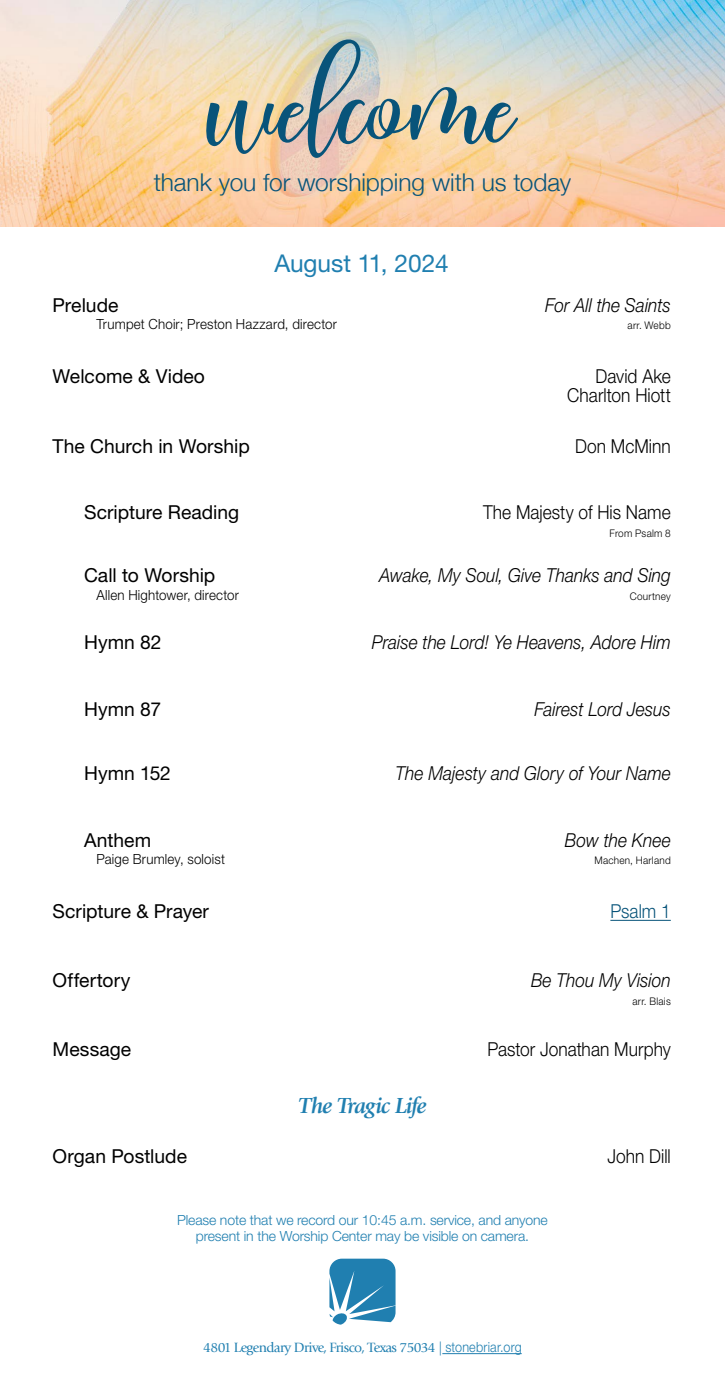
<style>
.page{position:relative;width:725px;height:1386px;background:#fff}
.page>*{position:absolute;margin:0;border:0;box-sizing:border-box;transform-origin:0 0}
.t1{font:119px "Malficent Script";color:#08547a}
.t2{font:300 24.5px "Helvetica Neue";color:#08547a}
.t3{font:24.5px "Helvetica Neue LT Std";color:#207fb0}
.t4{font:italic 700 22.75px "Giovanni Std";letter-spacing:-.055em;color:#207fb0}
.t5{font:italic 300 19.25px "Helvetica Neue LT Std";color:#000;scale:.9 1}
.t6{font:19.25px "Helvetica Neue LT Std";color:#000}
.t7{font:300 19.25px/19.2px "Helvetica Neue LT Std";color:#000;text-align:right;scale:.9 1}
.t8{font:300 19.25px "Helvetica Neue LT Std";color:#08547a;scale:.9 1}
.t9{font:300 14px/16.8px "Helvetica Neue LT Std";letter-spacing:-.01em;color:#207fb0;text-align:center}
.t10{font:300 14px "Helvetica Neue LT Std";letter-spacing:.015em;color:#000;scale:.95 1}
.t11{font:14px "Giovanni Std";letter-spacing:-.04em;color:#207fb0}
.t12{font:300 10.5px "Helvetica Neue LT Std";letter-spacing:.025em;color:#000;scale:.95 1}
.s1{font-family:"Helvetica Neue LT Std";font-weight:300}
</style>
<div class="page">
<img style="left:0;top:0;width:724px;height:227px">
<svg style="left:329px;top:1259px;width:66px;height:66px"></svg>
<hr style="left:442px;top:1353px;width:79px;height:1px;background:#207fb0">
<hr style="left:610px;top:920px;width:60px;height:1px;background:#08547a">
<h1 class="t1" style="left:207px;top:34px;width:310px">welcome</h1>
<p class="t2" style="left:154px;top:167px;width:419px">thank you for worshipping with us today</p>
<p class="t3" style="left:274px;top:249px;width:176px">August 11, 2024</p>
<p class="t6" style="left:53px;top:294px;width:67px">Prelude</p>
<p class="t5" style="left:545px;top:294px;width:141px">For All the Saints</p>
<p class="t10" style="left:96px;top:315px;width:254px">Trumpet Choir; Preston Hazzard, director</p>
<p class="t12" style="left:627px;top:319px;width:47px">arr. Webb</p>
<p class="t6" style="left:53px;top:364px;width:154px">Welcome &amp; Video</p>
<p class="t7" style="left:567px;top:366px;width:116px">David Ake<br>Charlton Hiott</p>
<p class="t6" style="left:53px;top:434px;width:198px">The Church in Worship</p>
<p class="t7" style="left:575px;top:436px;width:108px">Don McMinn</p>
<p class="t6" style="left:84px;top:501px;width:156px">Scripture Reading</p>
<p class="t7" style="left:483px;top:502px;width:210px">The Majesty of His Name</p>
<p class="t12" style="left:609px;top:526px;width:66px">From Psalm 8</p>
<p class="t6" style="left:84px;top:564px;width:133px">Call to Worship</p>
<p class="t5" style="left:379px;top:564px;width:325px">Awake, My Soul, Give Thanks and Sing</p>
<p class="t10" style="left:96px;top:586px;width:151px">Allen Hightower, director</p>
<p class="t12" style="left:629px;top:589px;width:45px">Courtney</p>
<p class="t6" style="left:84px;top:630px;width:79px">Hymn 82</p>
<p class="t5" style="left:372px;top:630px;width:333px">Praise the Lord! Ye Heavens, Adore Him</p>
<p class="t6" style="left:84px;top:698px;width:78px">Hymn 87</p>
<p class="t5" style="left:534px;top:698px;width:153px">Fairest Lord Jesus</p>
<p class="t6" style="left:84px;top:762px;width:88px">Hymn 152</p>
<p class="t5" style="left:395px;top:762px;width:307px">The Majesty and Glory of Your Name</p>
<p class="t6" style="left:84px;top:828px;width:68px">Anthem</p>
<p class="t5" style="left:564px;top:828px;width:119px">Bow the Knee</p>
<p class="t10" style="left:96px;top:851px;width:137px">Paige Brumley, soloist</p>
<p class="t12" style="left:594px;top:854px;width:82px">Machen, Harland</p>
<p class="t6" style="left:53px;top:900px;width:158px">Scripture &amp; Prayer</p>
<p class="t8" style="left:610px;top:900px;width:69px">Psalm 1</p>
<p class="t6" style="left:53px;top:969px;width:79px">Offertory</p>
<p class="t5" style="left:531px;top:969px;width:157px">Be Thou My Vision</p>
<p class="t12" style="left:632px;top:994px;width:42px">arr. Blais</p>
<p class="t6" style="left:53px;top:1038px;width:80px">Message</p>
<p class="t7" style="left:487px;top:1039px;width:205px">Pastor Jonathan Murphy</p>
<p class="t4" style="left:298px;top:1093px;width:129px">The Tragic Life</p>
<p class="t6" style="left:53px;top:1145px;width:136px">Organ Postlude</p>
<p class="t7" style="left:607px;top:1147px;width:72px">John Dill</p>
<p class="t9" style="left:177px;top:1211px;width:372px">Please note that we record our 10:45 a.m. service, and anyone present in the Worship Center may be visible on camera.</p>
<p class="t11" style="left:203px;top:1340px;width:320px">4801 Legendary Drive, Frisco, Texas 75034 | <span class="s1">stonebriar.org</span></p>
</div>
